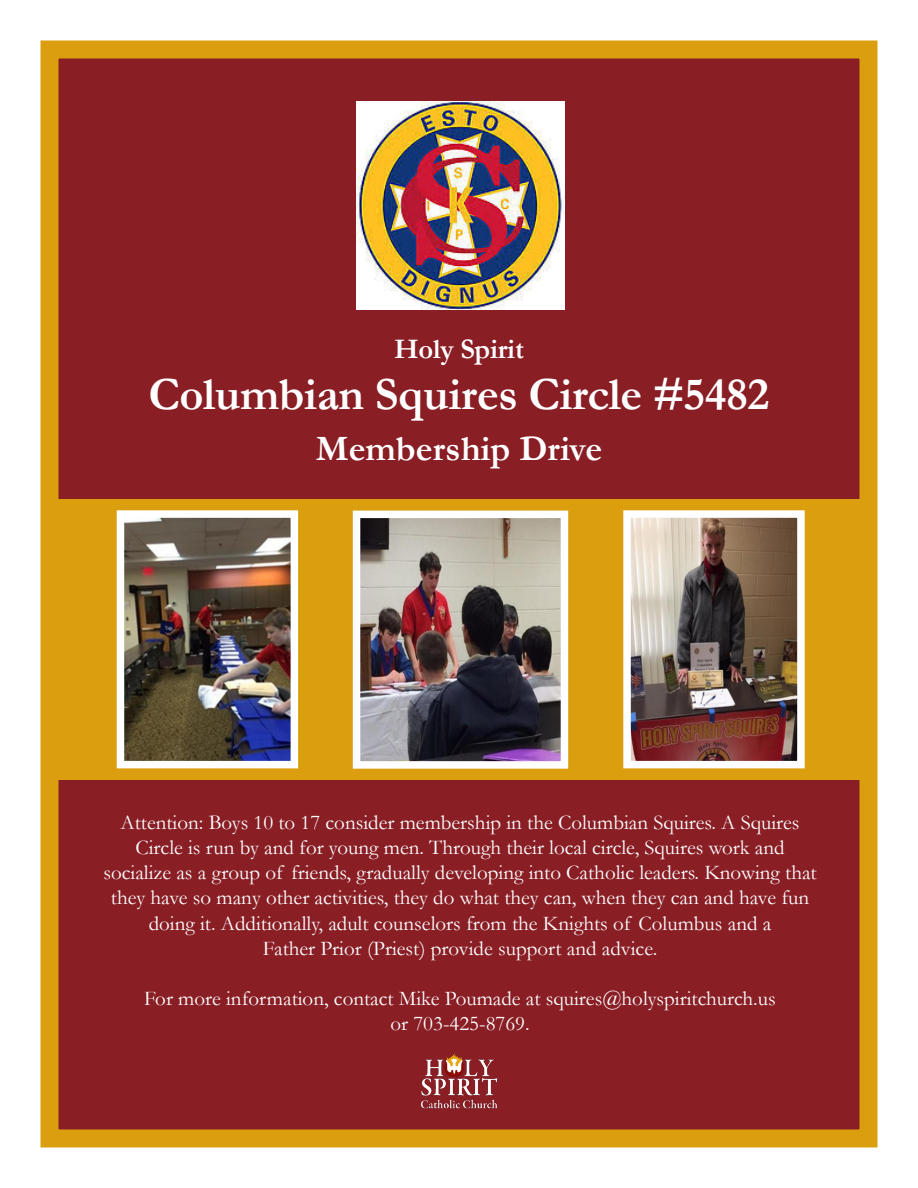
<style>
.page{position:relative;width:918px;height:1188px;background:#fff}
.page>*{position:absolute;margin:0;border:0;box-sizing:border-box;transform-origin:0 0}
.t1{font:700 46.5px "Garamond";letter-spacing:-.01em;color:#fff}
.t2{font:700 36px "Garamond";color:#fff}
.t3{font:700 28.5px "Garamond";letter-spacing:-.01em;color:#fff}
.t4{font:21px/25.2px "Garamond";color:#fff;text-align:center}
</style>
<div class="page">
<div style="left:40px;top:40px;width:838px;height:1108px;background:#891e25;border:18px solid #da9e0f"></div>
<img style="left:357px;top:102px;width:208px;height:207px">
<div style="left:48px;top:500px;width:812px;height:280px;background:#da9e0f"></div>
<img style="left:126px;top:519px;width:163px;height:240px">
<div style="left:117px;top:510px;width:181px;height:258px;border:8px solid #fff"></div>
<img style="left:362px;top:520px;width:197px;height:240px">
<div style="left:353px;top:511px;width:215px;height:258px;border:8px solid #fff"></div>
<img style="left:632px;top:519px;width:164px;height:240px">
<div style="left:623px;top:510px;width:182px;height:258px;border:8px solid #fff"></div>
<img style="left:421px;top:1054px;width:77px;height:55px">
<p class="t3" style="left:394px;top:329px;width:131px">Holy Spirit</p>
<p class="t1" style="left:148px;top:362px;width:622px">Columbian Squires Circle #5482</p>
<p class="t2" style="left:316px;top:424px;width:288px">Membership Drive</p>
<p class="t4" style="left:121px;top:809px;width:681px">Attention: Boys 10 to 17 consider membership in the Columbian Squires. A Squires</p>
<p class="t4" style="left:135px;top:834px;width:651px">Circle is run by and for young men. Through their local circle, Squires work and</p>
<p class="t4" style="left:103px;top:860px;width:715px">socialize as a group of friends, gradually developing into Catholic leaders. Knowing that they have so many other activities, they do what they can, when they can and have fun doing it. Additionally, adult counselors from the Knights of Columbus and a</p>
<p class="t4" style="left:263px;top:935px;width:396px">Father Prior (Priest) provide support and advice.</p>
<p class="t4" style="left:144px;top:986px;width:633px">For more information, contact Mike Poumade at squires@holyspiritchurch.us</p>
<p class="t4" style="left:391px;top:1011px;width:141px">or 703-425-8769.</p>
</div>
